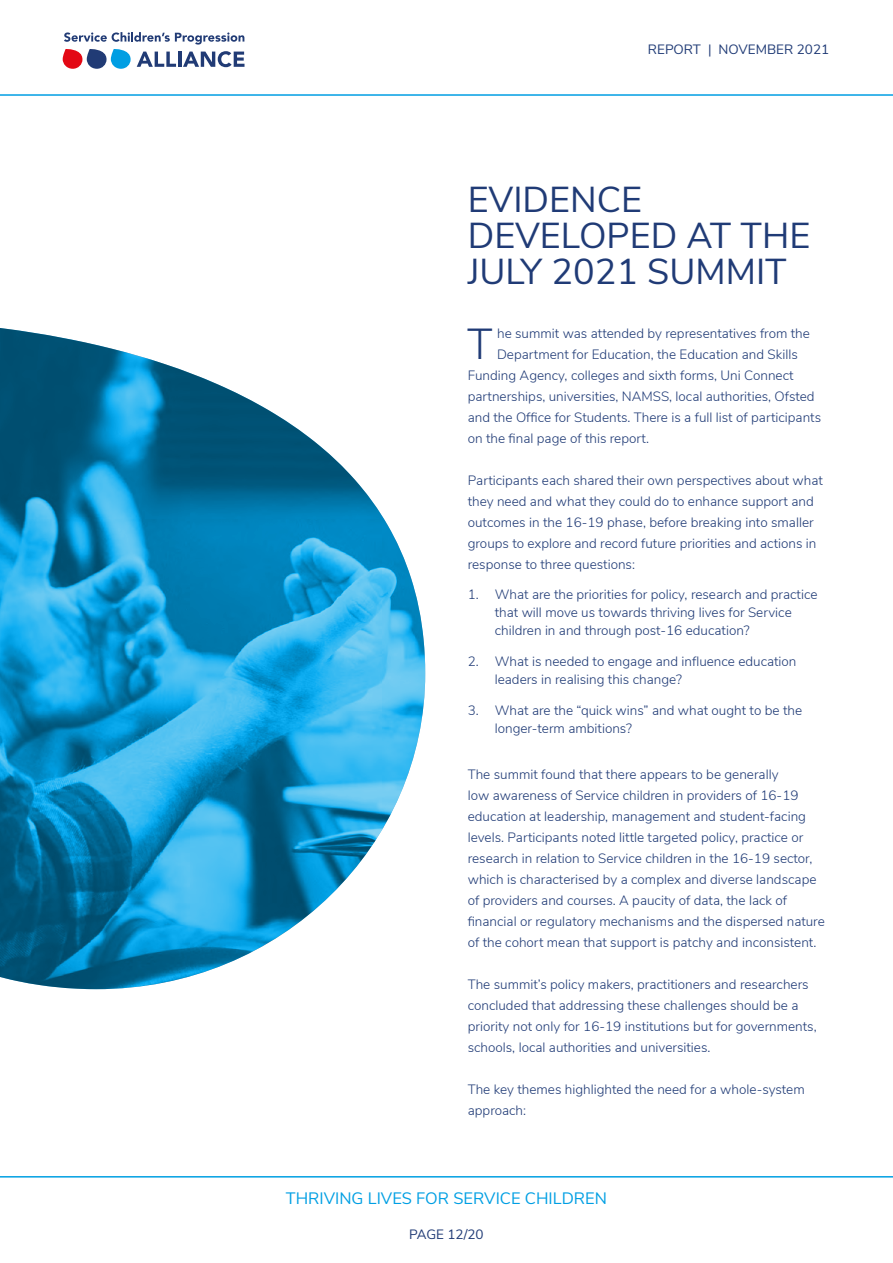
<style>
.page{position:relative;width:893px;height:1263px;background:#fff}
.page>*{position:absolute;margin:0;border:0;box-sizing:border-box;transform-origin:0 0}
.t1{font:300 43.35px "Nunito Sans";color:#203b76}
.t2{font:36px/36px "Nunito Sans";color:#203b76}
.t3{font:16.5px "Nunito Sans";color:#009fe3}
.t4{font:300 13.5px/21px "Nunito Sans";color:#203b76}
.t5{font:13.5px "Nunito Sans";color:#203b76}
</style>
<div class="page">
<hr style="left:0;top:1176px;width:893px;height:1px;background:#009fe3">
<hr style="left:0;top:94px;width:893px;height:2px;background:#009ee3">
<svg style="left:63px;top:32px;width:181px;height:37px"></svg>
<img style="left:0;top:328px;width:425px;height:661px">
<p class="t5" style="left:648px;top:40px;width:183px">REPORT | NOVEMBER 2021</p>
<h2 class="t2" style="left:468px;top:179px;width:344px">EVIDENCE<br>DEVELOPED AT THE<br>JULY 2021 SUMMIT</h2>
<h1 class="t1" style="left:467px;top:312px;width:27px">T</h1>
<p class="t4" style="left:497px;top:322px;width:314px">he summit was attended by representatives from the</p>
<p class="t4" style="left:497px;top:343px;width:302px">Department for Education, the Education and Skills</p>
<p class="t4" style="left:468px;top:364px;width:327px">Funding Agency, colleges and sixth forms, Uni Connect</p>
<p class="t4" style="left:468px;top:385px;width:348px">partnerships, universities, NAMSS, local authorities, Ofsted</p>
<p class="t4" style="left:468px;top:406px;width:355px">and the Office for Students. There is a full list of participants</p>
<p class="t4" style="left:468px;top:427px;width:183px">on the final page of this report.</p>
<p class="t4" style="left:468px;top:469px;width:357px">Participants each shared their own perspectives about what they need and what they could do to enhance support and outcomes in the 16-19 phase, before breaking into smaller groups to explore and record future priorities and actions in response to three questions:</p>
<p class="t4" style="left:495px;top:585px;width:324px;line-height:18px;text-indent:-27px">1. What are the priorities for policy, research and practice that will move us towards thriving lives for Service children in and through post-16 education?</p>
<p class="t4" style="left:495px;top:652px;width:303px;line-height:18px;text-indent:-27px">2. What is needed to engage and influence education leaders in realising this change?</p>
<p class="t4" style="left:495px;top:700px;width:309px;line-height:18px;text-indent:-27px">3. What are the “quick wins” and what ought to be the longer-term ambitions?</p>
<p class="t4" style="left:468px;top:763px;width:359px">The summit found that there appears to be generally<br>low awareness of Service children in providers of 16-19 education at leadership, management and student-facing levels. Participants noted little targeted policy, practice or research in relation to Service children in the 16-19 sector, which is characterised by a complex and diverse landscape of providers and courses. A paucity of data, the lack of financial or regulatory mechanisms and the dispersed nature of the cohort mean that support is patchy and inconsistent.</p>
<p class="t4" style="left:468px;top:973px;width:350px">The summit’s policy makers, practitioners and researchers concluded that addressing these challenges should be a priority not only for 16-19 institutions but for governments, schools, local authorities and universities.</p>
<p class="t4" style="left:468px;top:1078px;width:339px">The key themes highlighted the need for a whole-system approach:</p>
<p class="t3" style="left:286px;top:1186px;width:323px">THRIVING LIVES FOR SERVICE CHILDREN</p>
<p class="t5" style="left:409px;top:1225px;width:76px">PAGE 12/20</p>
</div>
